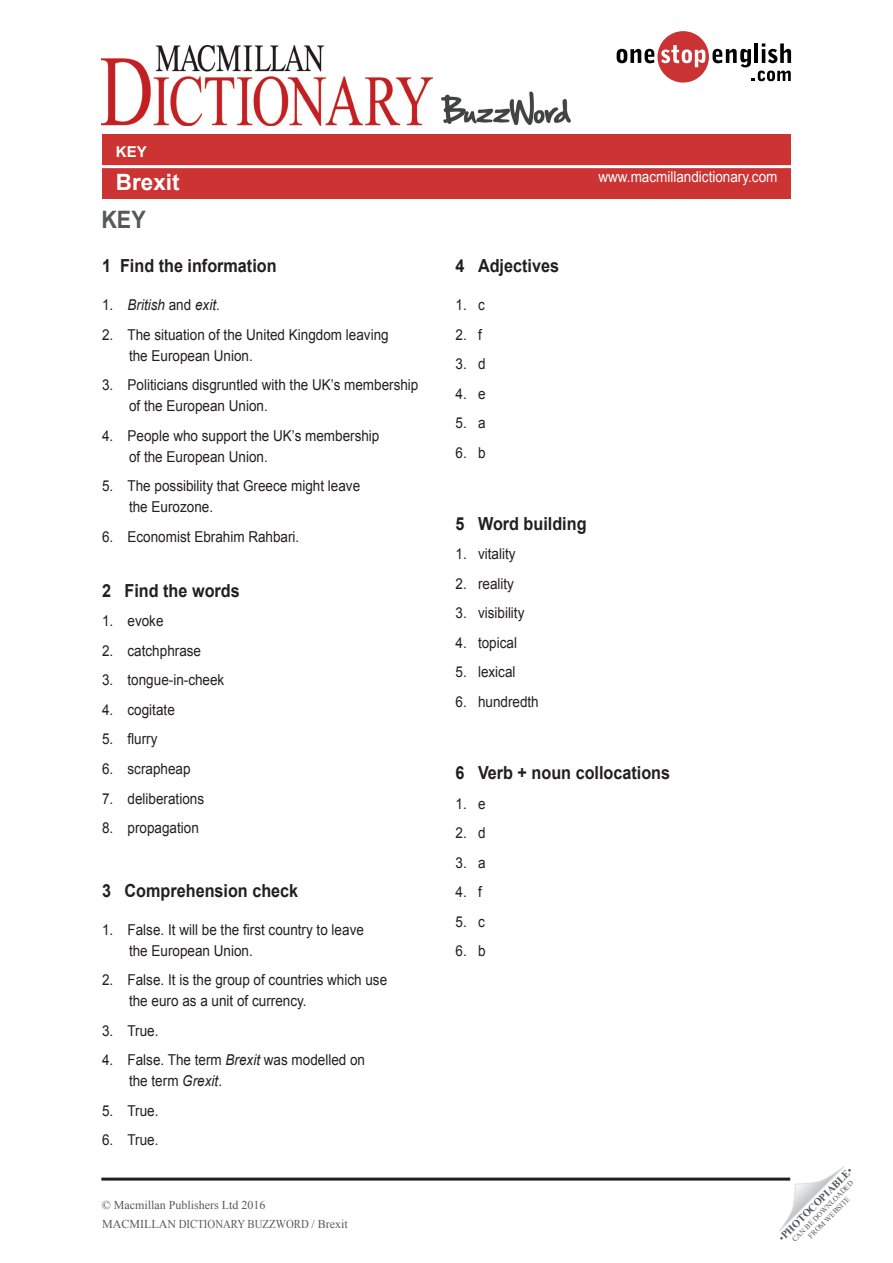
<style>
.page{position:relative;width:893px;height:1263px;background:#fff}
.page>*{position:absolute;margin:0;border:0;box-sizing:border-box;transform-origin:0 0}
.key_title{font:700 24px "Arial";color:#57585a;scale:.9 1}
.t1{font:700 22.5px "Arial";color:#fff}
._12pt_key_title_bold{font:700 18px "Arial";color:#231f20;scale:.9 1}
.key_title-2{font:700 18px "Arial";color:#231f20;scale:.9 1}
.t2{font:15px/21px "Arial";color:#231f20;scale:.9 1}
.t3{font:15px "Arial";color:#fff;scale:.9 1}
.t4{font:italic 15px "Arial";color:#231f20;scale:.9 1}
.Gap_fill_text{font:700 15px "Arial";color:#fff}
.t5{font:12px/18.8px "Times New Roman";color:#57585a}
.t6{font:700 10.5px "Times New Roman";color:#57585a}
.t7{font:7.5px/9px "Times New Roman";color:#57585a;text-align:center}
.s1{font-style:normal}
.s2{font-style:italic}
.s3{font-weight:400}
</style>
<div class="page">
<svg style="left:779px;top:1167px;width:65px;height:64px"></svg>
<hr style="left:101px;top:1177px;width:689px;height:3px;background:#231f20">
<div style="left:102px;top:134px;width:689px;height:65px;background:#c33"></div>
<hr style="left:102px;top:165px;width:689px;height:3px;background:#fff">
<svg style="left:617px;top:31px;width:174px;height:52px"></svg>
<img style="left:101px;top:46px;width:331px;height:79px">
<img style="left:442px;top:92px;width:128px;height:33px">
<p class="Gap_fill_text" style="left:116px;top:141px;width:32px">KEY</p>
<h2 class="t1" style="left:116px;top:167px;width:65px">Brexit</h2>
<p class="key_title" style="left:101px;top:204px;width:51px">KEY</p>
<p class="key_title-2" style="left:102px;top:254px;width:196px">1 Find the information</p>
<p class="t4" style="left:102px;top:295px;width:132px"><span class="s1">1.</span> British <span class="s1">and</span> exit<span class="s1">.</span></p>
<p class="t2" style="left:129px;top:324px;width:290px;text-indent:-27px">2. The situation of the United Kingdom leaving the European Union.</p>
<p class="t2" style="left:129px;top:375px;width:323px;text-indent:-27px">3. Politicians disgruntled with the UK’s membership of the European Union.</p>
<p class="t2" style="left:129px;top:425px;width:280px;text-indent:-27px">4. People who support the UK’s membership of the European Union.</p>
<p class="t2" style="left:129px;top:476px;width:258px;text-indent:-27px">5. The possibility that Greece might leave the Eurozone.</p>
<p class="t2" style="left:102px;top:526px;width:221px">6. Economist Ebrahim Rahbari.</p>
<p class="_12pt_key_title_bold" style="left:102px;top:579px;width:155px">2 Find the words</p>
<p class="t2" style="left:102px;top:611px;width:70px">1. evoke</p>
<p class="t2" style="left:102px;top:640px;width:112px">2. catchphrase</p>
<p class="t2" style="left:102px;top:670px;width:137px">3. tongue-in-cheek</p>
<p class="t2" style="left:102px;top:699px;width:82px">4. cogitate</p>
<p class="t2" style="left:102px;top:729px;width:63px">5. flurry</p>
<p class="t2" style="left:102px;top:758px;width:100px">6. scrapheap</p>
<p class="t2" style="left:102px;top:788px;width:115px">7. deliberations</p>
<p class="t2" style="left:102px;top:817px;width:109px">8. propagation</p>
<p class="_12pt_key_title_bold" style="left:102px;top:878px;width:220px">3 Comprehension check</p>
<p class="t2" style="left:129px;top:919px;width:262px;text-indent:-27px">1. False. It will be the first country to leave the European Union.</p>
<p class="t2" style="left:129px;top:969px;width:288px;text-indent:-27px">2. False. It is the group of countries which use the euro as a unit of currency.</p>
<p class="t2" style="left:102px;top:1020px;width:64px">3. True.</p>
<p class="t2" style="left:129px;top:1049px;width:264px;text-indent:-27px">4. False. The term <span class="s2">Brexit</span> was modelled on the term <span class="s2">Grexit</span>.</p>
<p class="t2" style="left:102px;top:1100px;width:64px">5. True.</p>
<p class="t2" style="left:102px;top:1129px;width:64px">6. True.</p>
<p class="t5" style="left:102px;top:1195px;width:248px">© Macmillan Publishers Ltd 2016<br>MACMILLAN DICTIONARY BUZZWORD / Brexit</p>
<p class="t3" style="left:598px;top:167px;width:200px">www.macmillandictionary.com</p>
<p class="_12pt_key_title_bold" style="left:455px;top:254px;width:117px">4 Adjectives</p>
<p class="t2" style="left:455px;top:295px;width:34px">1. c</p>
<p class="t2" style="left:455px;top:324px;width:31px">2. f</p>
<p class="t2" style="left:455px;top:354px;width:35px">3. d</p>
<p class="t2" style="left:455px;top:383px;width:35px">4. e</p>
<p class="t2" style="left:455px;top:413px;width:35px">5. a</p>
<p class="t2" style="left:455px;top:442px;width:35px">6. b</p>
<p class="_12pt_key_title_bold" style="left:455px;top:512px;width:147px">5 Word building</p>
<p class="t2" style="left:455px;top:544px;width:68px">1. vitality</p>
<p class="t2" style="left:455px;top:573px;width:67px">2. reality</p>
<p class="t2" style="left:455px;top:603px;width:78px">3. visibility</p>
<p class="t2" style="left:455px;top:632px;width:70px">4. topical</p>
<p class="t2" style="left:455px;top:662px;width:68px">5. lexical</p>
<p class="t2" style="left:455px;top:691px;width:94px">6. hundredth</p>
<p class="_12pt_key_title_bold" style="left:455px;top:761px;width:240px">6 Verb + noun collocations</p>
<p class="t2" style="left:455px;top:793px;width:35px">1. e</p>
<p class="t2" style="left:455px;top:822px;width:35px">2. d</p>
<p class="t2" style="left:455px;top:852px;width:35px">3. a</p>
<p class="t2" style="left:455px;top:881px;width:31px">4. f</p>
<p class="t2" style="left:455px;top:911px;width:34px">5. c</p>
<p class="t2" style="left:455px;top:940px;width:35px">6. b</p>
<p class="t6" style="left:775px;top:1234px;width:101px;rotate:-45deg"><span class="s3">•</span>PHOTOCOPIABLE<span class="s3">•</span></p>
<p class="t7" style="left:790px;top:1237px;width:85px;rotate:-45deg">CAN BE DOWNLOADED<br>FROM WEBSITE</p>
</div>
